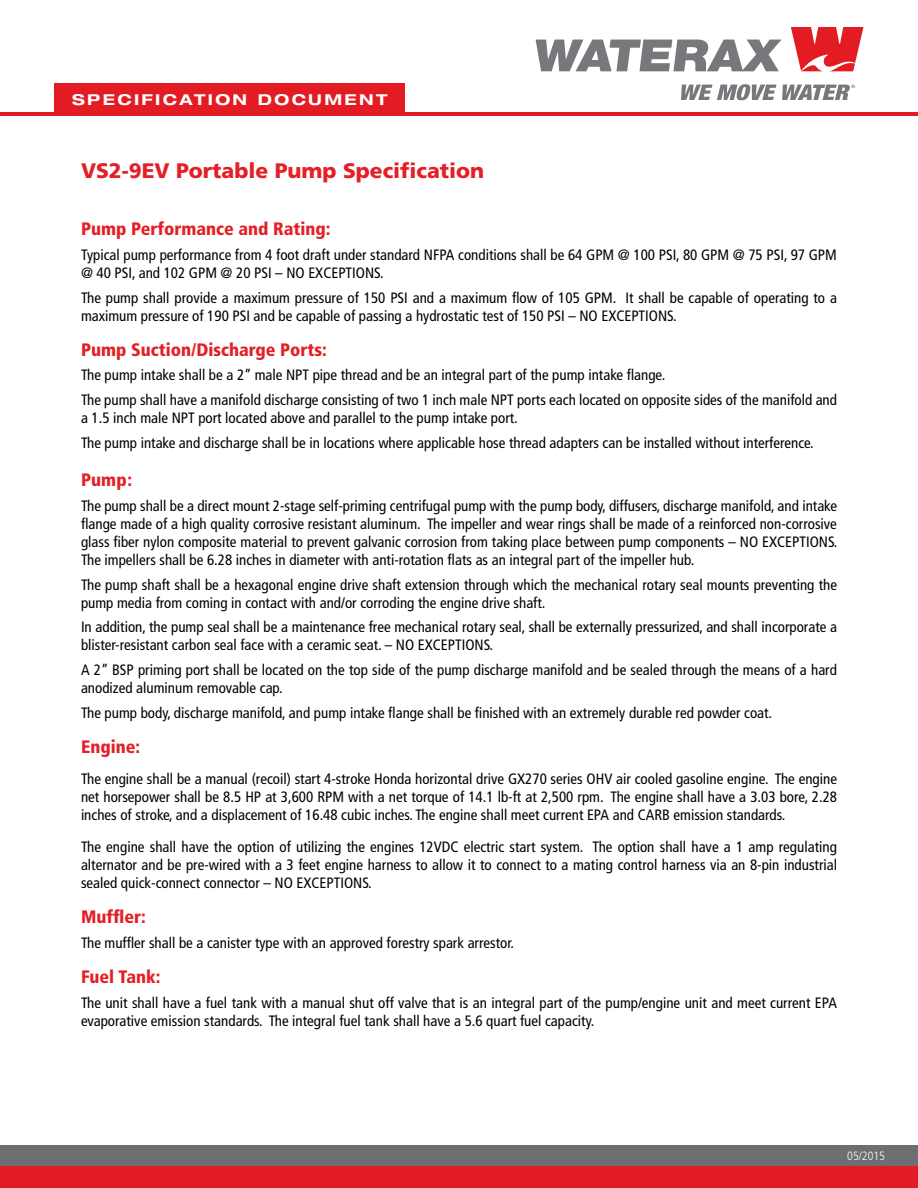
<style>
.page{position:relative;width:918px;height:1188px;background:#fff}
.page>*{position:absolute;margin:0;border:0;box-sizing:border-box;transform-origin:0 0}
.t1{font:900 21px "Frutiger";color:#e41f26}
.t2{font:900 condensed 18px "Frutiger";color:#e41f26}
.t3{font:condensed 15px/18px "Frutiger";color:#000}
.t4{font:700 expanded 15px "Helvetica Neue";letter-spacing:.15em;color:#fff;scale:1.05 1}
.t5{font:300 condensed 12px "Frutiger";color:#fff}
</style>
<div class="page">
<div style="left:54px;top:83px;width:351px;height:32px;background:#e31b22"></div>
<div style="left:0;top:1145px;width:918px;height:21px;background:#6d6e71"></div>
<hr style="left:0;top:112px;width:918px;height:3px;background:#e31b22">
<div style="left:0;top:1166px;width:918px;height:22px;background:#e31b22"></div>
<svg style="left:536px;top:40px;width:245px;height:31px"></svg>
<svg style="left:791px;top:27px;width:72px;height:44px"></svg>
<svg style="left:681px;top:84px;width:174px;height:16px"></svg>
<p class="t4" style="left:72px;top:90px;width:302px">SPECIFICATION DOCUMENT</p>
<h1 class="t1" style="left:81px;top:158px;width:405px">VS2-9EV Portable Pump Specification</h1>
<p class="t2" style="left:81px;top:218px;width:251px">Pump Performance and Rating:</p>
<p class="t3" style="left:81px;top:246px;width:757px">Typical pump performance from 4 foot draft under standard NFPA conditions shall be 64 GPM @ 100 PSI, 80 GPM @ 75 PSI, 97 GPM @ 40 PSI, and 102 GPM @ 20 PSI – NO EXCEPTIONS.</p>
<p class="t3" style="left:81px;top:288px;width:758px">The pump shall provide a maximum pressure of 150 PSI and a maximum flow of 105 GPM. It shall be capable of operating to a maximum pressure of 190 PSI and be capable of passing a hydrostatic test of 150 PSI – NO EXCEPTIONS.</p>
<p class="t2" style="left:81px;top:339px;width:247px">Pump Suction/Discharge Ports:</p>
<p class="t3" style="left:81px;top:363px;width:758px;line-height:24.8px">The pump intake shall be a 2” male NPT pipe thread and be an integral part of the pump intake flange.<br>The pump shall have a manifold discharge consisting of two 1 inch male NPT ports each located on opposite sides of the manifold and</p>
<p class="t3" style="left:81px;top:406px;width:734px;line-height:24.8px">a 1.5 inch male NPT port located above and parallel to the pump intake port.<br>The pump intake and discharge shall be in locations where applicable hose thread adapters can be installed without interference.</p>
<p class="t2" style="left:81px;top:469px;width:53px">Pump:</p>
<p class="t3" style="left:81px;top:497px;width:758px;text-align:justify">The pump shall be a direct mount 2-stage self-priming centrifugal pump with the pump body, diffusers, discharge manifold, and intake flange made of a high quality corrosive resistant aluminum. The impeller and wear rings shall be made of a reinforced non-corrosive glass fiber nylon composite material to prevent galvanic corrosion from taking place between pump components – NO EXCEPTIONS.<br>The impellers shall be 6.28 inches in diameter with anti-rotation flats as an integral part of the impeller hub.</p>
<p class="t3" style="left:81px;top:576px;width:758px">The pump shaft shall be a hexagonal engine drive shaft extension through which the mechanical rotary seal mounts preventing the pump media from coming in contact with and/or corroding the engine drive shaft.</p>
<p class="t3" style="left:81px;top:618px;width:758px">In addition, the pump seal shall be a maintenance free mechanical rotary seal, shall be externally pressurized, and shall incorporate a blister-resistant carbon seal face with a ceramic seat. – NO EXCEPTIONS.</p>
<p class="t3" style="left:81px;top:661px;width:757px">A 2” BSP priming port shall be located on the top side of the pump discharge manifold and be sealed through the means of a hard anodized aluminum removable cap.</p>
<p class="t3" style="left:81px;top:704px;width:693px">The pump body, discharge manifold, and pump intake flange shall be finished with an extremely durable red powder coat.</p>
<p class="t2" style="left:81px;top:736px;width:61px">Engine:</p>
<p class="t3" style="left:81px;top:770px;width:758px;text-align:justify">The engine shall be a manual (recoil) start 4-stroke Honda horizontal drive GX270 series OHV air cooled gasoline engine. The engine net horsepower shall be 8.5 HP at 3,600 RPM with a net torque of 14.1 lb-ft at 2,500 rpm. The engine shall have a 3.03 bore, 2.28 inches of stroke, and a displacement of 16.48 cubic inches. The engine shall meet current EPA and CARB emission standards.</p>
<p class="t3" style="left:81px;top:838px;width:758px;text-align:justify">The engine shall have the option of utilizing the engines 12VDC electric start system. The option shall have a 1 amp regulating alternator and be pre-wired with a 3 feet engine harness to allow it to connect to a mating control harness via an 8-pin industrial sealed quick-connect connector – NO EXCEPTIONS.</p>
<p class="t2" style="left:81px;top:906px;width:66px">Muffler:</p>
<p class="t3" style="left:81px;top:934px;width:435px">The muffler shall be a canister type with an approved forestry spark arrestor.</p>
<p class="t2" style="left:81px;top:966px;width:81px">Fuel Tank:</p>
<p class="t3" style="left:81px;top:994px;width:758px">The unit shall have a fuel tank with a manual shut off valve that is an integral part of the pump/engine unit and meet current EPA evaporative emission standards. The integral fuel tank shall have a 5.6 quart fuel capacity.</p>
<p class="t5" style="left:847px;top:1149px;width:39px">05/2015</p>
</div>
